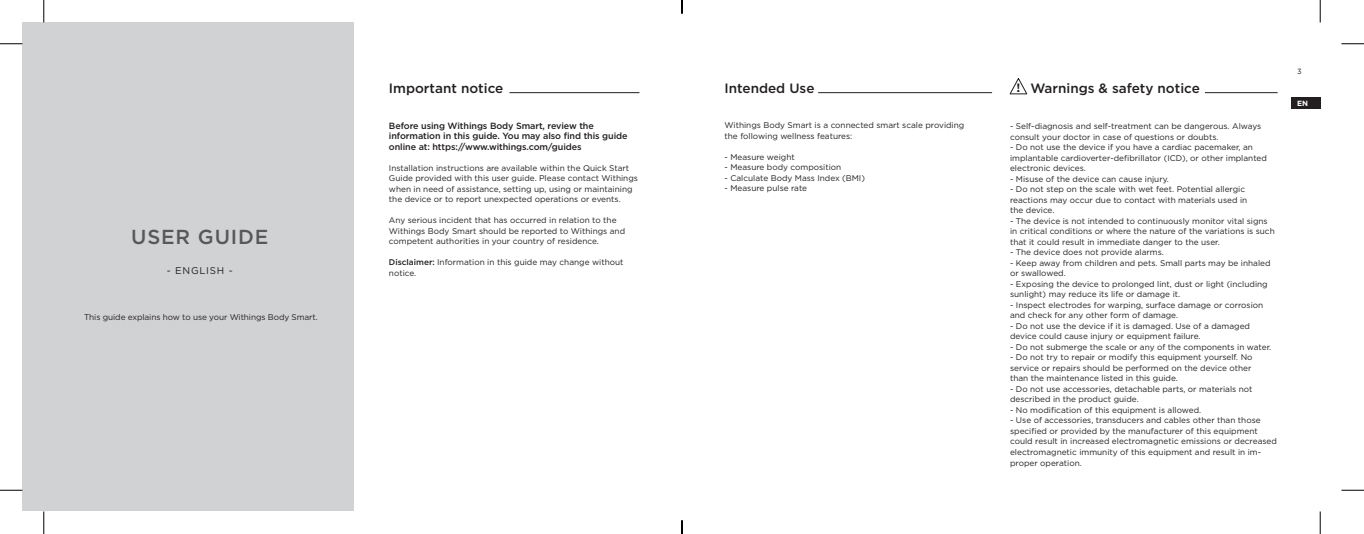
<style>
.page{position:relative;width:1364px;height:534px;background:#fff}
.page>*{position:absolute;margin:0;border:0;box-sizing:border-box;transform-origin:0 0}
.t1{font:500 20.25px "Gotham";letter-spacing:.04em;color:#57585a}
.t2{font:500 13.5px "Gotham";color:#231f20}
.t3{font:9.75px "Gotham";letter-spacing:.08em;color:#231f20}
.t4{font:500 9px/10.5px "Gotham";letter-spacing:-.01em;color:#231f20}
.t5{font:8.25px/10.5px "Gotham";color:#231f20}
.t6{font:700 7.5px "Gotham";color:#fff}
.t7{font:7.5px "Gotham";color:#231f20}
.s1{font-weight:500}
.s2{font-weight:700;font-size:12px}
</style>
<div class="page">
<div style="left:1290px;top:98px;width:29px;height:11px;background:#231f20"></div>
<div style="left:22px;top:22px;width:332px;height:489px;background:#d1d2d4"></div>
<hr style="left:509px;top:92px;width:130px;height:1px;background:#231f20">
<svg style="left:1009px;top:78px;width:19px;height:17px"></svg>
<hr style="left:818px;top:92px;width:173px;height:1px;background:#231f20">
<hr style="left:1204px;top:92px;width:73px;height:1px;background:#231f20">
<hr style="left:43px;top:0;width:2px;height:23px;background:#fff">
<svg style="left:0;top:44px;width:22px;height:1px"></svg>
<svg style="left:1341px;top:44px;width:22px;height:1px"></svg>
<svg style="left:0;top:490px;width:22px;height:1px"></svg>
<svg style="left:1341px;top:490px;width:22px;height:1px"></svg>
<svg style="left:44px;top:0;width:1px;height:23px"></svg>
<svg style="left:44px;top:511px;width:1px;height:23px"></svg>
<svg style="left:1319px;top:0;width:1px;height:23px"></svg>
<svg style="left:1319px;top:511px;width:1px;height:23px"></svg>
<svg style="left:681px;top:0;width:1px;height:13px"></svg>
<svg style="left:681px;top:520px;width:1px;height:14px"></svg>
<h1 class="t1" style="left:131px;top:223px;width:138px">USER GUIDE</h1>
<p class="t3" style="left:167px;top:264px;width:67px">- ENGLISH -</p>
<p class="t5" style="left:84px;top:312px;width:235px">This guide explains how to use your Withings Body Smart.</p>
<h2 class="t2" style="left:389px;top:79px;width:116px">Important notice</h2>
<p class="t4" style="left:389px;top:120px;width:240px">Before using Withings Body Smart, review the information in this guide. You may also find this guide online at: https://www.withings.com/guides</p>
<p class="t5" style="left:389px;top:163px;width:250px">Installation instructions are available within the Quick Start Guide provided with this user guide. Please contact Withings when in need of assistance, setting up, using or maintaining the device or to report unexpected operations or events.</p>
<p class="t5" style="left:389px;top:215px;width:238px">Any serious incident that has occurred in relation to the<br>Withings Body Smart should be reported to Withings and competent authorities in your country of residence.</p>
<p class="t5" style="left:389px;top:257px;width:236px"><span class="s1">Disclaimer:</span> Information in this guide may change without notice.</p>
<h2 class="t2" style="left:724px;top:79px;width:91px">Intended Use</h2>
<h2 class="t2" style="left:1016px;top:79px;width:185px"><span class="s2">!</span> Warnings &amp; safety notice</h2>
<p class="t5" style="left:1009px;top:121px;width:252px">- Self-diagnosis and self-treatment can be dangerous. Always consult your doctor in case of questions or doubts.</p>
<p class="t5" style="left:1009px;top:142px;width:258px">- Do not use the device if you have a cardiac pacemaker, an implantable cardioverter-defibrillator (ICD), or other implanted electronic devices.</p>
<p class="t5" style="left:1009px;top:174px;width:160px">- Misuse of the device can cause injury.</p>
<p class="t5" style="left:1009px;top:184px;width:238px">- Do not step on the scale with wet feet. Potential allergic reactions may occur due to contact with materials used in the device.</p>
<p class="t5" style="left:1009px;top:216px;width:266px">- The device is not intended to continuously monitor vital signs in critical conditions or where the nature of the variations is such that it could result in immediate danger to the user.</p>
<p class="t5" style="left:1009px;top:247px;width:155px">- The device does not provide alarms.</p>
<p class="t5" style="left:1009px;top:258px;width:262px">- Keep away from children and pets. Small parts may be inhaled or swallowed.</p>
<p class="t5" style="left:1009px;top:279px;width:259px">- Exposing the device to prolonged lint, dust or light (including sunlight) may reduce its life or damage it.</p>
<p class="t5" style="left:1009px;top:300px;width:255px">- Inspect electrodes for warping, surface damage or corrosion and check for any other form of damage.</p>
<p class="t5" style="left:1009px;top:321px;width:241px">- Do not use the device if it is damaged. Use of a damaged device could cause injury or equipment failure.</p>
<p class="t5" style="left:1009px;top:342px;width:263px">- Do not submerge the scale or any of the components in water.</p>
<p class="t5" style="left:1009px;top:352px;width:244px">- Do not try to repair or modify this equipment yourself. No service or repairs should be performed on the device other than the maintenance listed in this guide.</p>
<p class="t5" style="left:1009px;top:384px;width:244px">- Do not use accessories, detachable parts, or materials not described in the product guide.</p>
<p class="t5" style="left:1009px;top:405px;width:192px">- No modification of this equipment is allowed.</p>
<p class="t5" style="left:1009px;top:415px;width:268px">- Use of accessories, transducers and cables other than those specified or provided by the manufacturer of this equipment could result in increased electromagnetic emissions or decreased electromagnetic immunity of this equipment and result in im&shy;proper operation.</p>
<p class="t5" style="left:724px;top:120px;width:241px">Withings Body Smart is a connected smart scale providing the following wellness features:</p>
<p class="t5" style="left:724px;top:152px;width:72px">- Measure weight</p>
<p class="t5" style="left:724px;top:162px;width:118px">- Measure body composition</p>
<p class="t5" style="left:724px;top:173px;width:142px">- Calculate Body Mass Index (BMI)</p>
<p class="t5" style="left:724px;top:183px;width:84px">- Measure pulse rate</p>
<p class="t7" style="left:1296px;top:67px;width:6px">3</p>
<p class="t6" style="left:1296px;top:99px;width:12px">EN</p>
</div>
